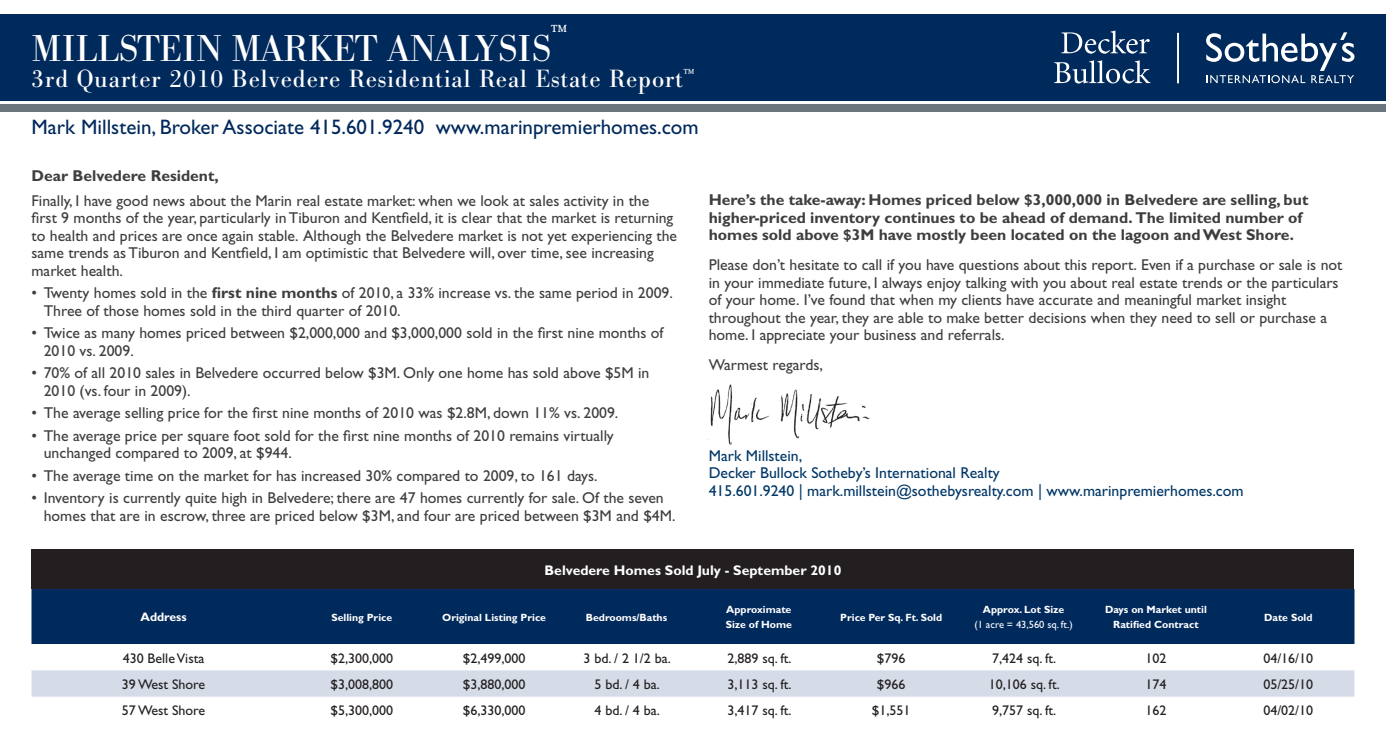
<style>
.page{position:relative;width:1386px;height:756px;background:#fff}
.page>*{position:absolute;margin:0;border:0;box-sizing:border-box;transform-origin:0 0}
.t1{font:36.75px "Bodoni BE";letter-spacing:.01em;color:#fff}
.t2{font:24.5px "Bodoni BE";letter-spacing:.04em;color:#fff}
.t3{font:21.35px "Bodoni BE";color:#fff}
.t4{font:21px "Gill Sans";color:#00295c}
.t5{font:15.75px/17.5px "Gill Sans";color:#3e3e3f}
.t6{font:700 15.75px/17.5px "Gill Sans";color:#3e3e3f}
.t7{font:15.75px/17.5px "Gill Sans";color:#013767}
.t8{font:14px "Gill Sans";color:#231f20}
.t9{font:700 14px "Gill Sans";color:#fff}
.t10{font:700 12.25px "Gill Sans";color:#fff}
.t11{font:700 10.5px/14.7px "Gill Sans";color:#fff}
.t12{font:10.5px "Gill Sans";color:#fff}
.s1{font-weight:700}
</style>
<div class="page">
<div style="left:0;top:14px;width:1386px;height:86px;background:#00295c"></div>
<div style="left:0;top:104px;width:1386px;height:8px;background:#6a747b"></div>
<hr style="left:1177px;top:33px;width:2px;height:50px;background:#fff">
<svg style="left:1206px;top:32px;width:148px;height:51px"></svg>
<svg style="left:1061px;top:31px;width:89px;height:23px"></svg>
<svg style="left:1054px;top:60px;width:96px;height:23px"></svg>
<div style="left:32px;top:550px;width:1322px;height:39px;background:#231f20"></div>
<div style="left:32px;top:589px;width:1322px;height:55px;background:#00295c"></div>
<svg style="left:32px;top:670px;width:1322px;height:27px;background:#d6dce8"></svg>
<img style="left:707px;top:384px;width:163px;height:61px">
<h3 class="t3" style="left:551px;top:20px;width:18px">™</h3>
<h2 class="t2" style="left:32px;top:65px;width:665px">3rd Quarter 2010 Belvedere Residential Real Estate Report<sup>™</sup></h2>
<h3 class="t4" style="left:32px;top:115px;width:669px">Mark Millstein, Broker Associate 415.601.9240 www.marinpremierhomes.com</h3>
<p class="t6" style="left:32px;top:167px;width:189px">Dear Belvedere Resident,</p>
<p class="t5" style="left:32px;top:192px;width:647px">Finally, I have good news about the Marin real estate market: when we look at sales activity in the first 9 months of the year, particularly in Tiburon and Kentfield, it is clear that the market is returning to health and prices are once again stable. Although the Belvedere market is not yet experiencing the same trends as Tiburon and Kentfield, I am optimistic that Belvedere will, over time, see increasing market health.</p>
<p class="t5" style="left:44px;top:284px;width:631px;text-indent:-12px">• Twenty homes sold in the <span class="s1">first nine months</span> of 2010, a 33% increase vs. the same period in 2009.<br>Three of those homes sold in the third quarter of 2010.</p>
<p class="t5" style="left:44px;top:324px;width:621px;text-indent:-12px">• Twice as many homes priced between $2,000,000 and $3,000,000 sold in the first nine months of<br>2010 vs. 2009.</p>
<p class="t5" style="left:44px;top:364px;width:607px;text-indent:-12px">• 70% of all 2010 sales in Belvedere occurred below $3M. Only one home has sold above $5M in<br>2010 (vs. four in 2009).</p>
<p class="t5" style="left:32px;top:404px;width:588px">• The average selling price for the first nine months of 2010 was $2.8M, down 11% vs. 2009.</p>
<p class="t5" style="left:44px;top:427px;width:572px;text-indent:-12px">• The average price per square foot sold for the first nine months of 2010 remains virtually unchanged compared to 2009, at $944.</p>
<p class="t5" style="left:32px;top:467px;width:568px">• The average time on the market for has increased 30% compared to 2009, to 161 days.</p>
<p class="t5" style="left:44px;top:489px;width:633px;text-indent:-12px">• Inventory is currently quite high in Belvedere; there are 47 homes currently for sale. Of the seven homes that are in escrow, three are priced below $3M, and four are priced between $3M and $4M.</p>
<h1 class="t1" style="left:32px;top:27px;width:521px">Millstein Market Analysis</h1>
<p class="t6" style="left:709px;top:191px;width:601px">Here’s the take-away: Homes priced below $3,000,000 in Belvedere are selling, but higher-priced inventory continues to be ahead of demand. The limited number of homes sold above $3M have mostly been located on the lagoon and West Shore.</p>
<p class="t5" style="left:709px;top:256px;width:635px">Please don’t hesitate to call if you have questions about this report. Even if a purchase or sale is not in your immediate future, I always enjoy talking with you about real estate trends or the particulars of your home. I’ve found that when my clients have accurate and meaningful market insight throughout the year, they are able to make better decisions when they need to sell or purchase a home. I appreciate your business and referrals.</p>
<p class="t5" style="left:709px;top:356px;width:116px">Warmest regards,</p>
<p class="t7" style="left:709px;top:447px;width:536px">Mark Millstein,<br>Decker Bullock Sotheby’s International Realty<br>415.601.9240 | mark.millstein@sothebysrealty.com | www.marinpremierhomes.com</p>
<p class="t9" style="left:545px;top:562px;width:298px">Belvedere Homes Sold July - September 2010</p>
<p class="t10" style="left:140px;top:610px;width:48px">Address</p>
<p class="t11" style="left:331px;top:610px;width:62px">Selling Price</p>
<p class="t11" style="left:442px;top:610px;width:105px">Original Listing Price</p>
<p class="t11" style="left:586px;top:610px;width:83px">Bedrooms/Baths</p>
<p class="t11" style="left:726px;top:602px;width:68px">Approximate<br>Size of Home</p>
<p class="t11" style="left:840px;top:610px;width:103px">Price Per Sq. Ft. Sold</p>
<p class="t11" style="left:983px;top:602px;width:83px">Approx. Lot Size</p>
<p class="t12" style="left:974px;top:618px;width:100px">(1 acre = 43,560 sq. ft.)</p>
<p class="t11" style="left:1105px;top:602px;width:103px;text-align:center">Days on Market until<br>Ratified Contract</p>
<p class="t11" style="left:1264px;top:610px;width:50px">Date Sold</p>
<p class="t8" style="left:123px;top:650px;width:83px">430 Belle Vista</p>
<p class="t8" style="left:330px;top:650px;width:64px">$2,300,000</p>
<p class="t8" style="left:463px;top:650px;width:64px">$2,499,000</p>
<p class="t8" style="left:584px;top:650px;width:89px">3 bd. / 2 1/2 ba.</p>
<p class="t8" style="left:727px;top:650px;width:66px">2,889 sq. ft.</p>
<p class="t8" style="left:877px;top:650px;width:30px">$796</p>
<p class="t8" style="left:992px;top:650px;width:66px">7,424 sq. ft.</p>
<p class="t8" style="left:1145px;top:650px;width:22px">102</p>
<p class="t8" style="left:1263px;top:650px;width:51px">04/16/10</p>
<p class="t8" style="left:122px;top:676px;width:85px">39 West Shore</p>
<p class="t8" style="left:330px;top:676px;width:64px">$3,008,800</p>
<p class="t8" style="left:463px;top:676px;width:64px">$3,880,000</p>
<p class="t8" style="left:595px;top:676px;width:67px">5 bd. / 4 ba.</p>
<p class="t8" style="left:727px;top:676px;width:66px">3,113 sq. ft.</p>
<p class="t8" style="left:877px;top:676px;width:30px">$966</p>
<p class="t8" style="left:989px;top:676px;width:73px">10,106 sq. ft.</p>
<p class="t8" style="left:1145px;top:676px;width:22px">174</p>
<p class="t8" style="left:1263px;top:676px;width:51px">05/25/10</p>
<p class="t8" style="left:122px;top:702px;width:85px">57 West Shore</p>
<p class="t8" style="left:330px;top:702px;width:64px">$5,300,000</p>
<p class="t8" style="left:463px;top:702px;width:64px">$6,330,000</p>
<p class="t8" style="left:595px;top:702px;width:67px">4 bd. / 4 ba.</p>
<p class="t8" style="left:727px;top:702px;width:66px">3,417 sq. ft.</p>
<p class="t8" style="left:872px;top:702px;width:40px">$1,551</p>
<p class="t8" style="left:992px;top:702px;width:66px">9,757 sq. ft.</p>
<p class="t8" style="left:1145px;top:702px;width:22px">162</p>
<p class="t8" style="left:1263px;top:702px;width:51px">04/02/10</p>
</div>
